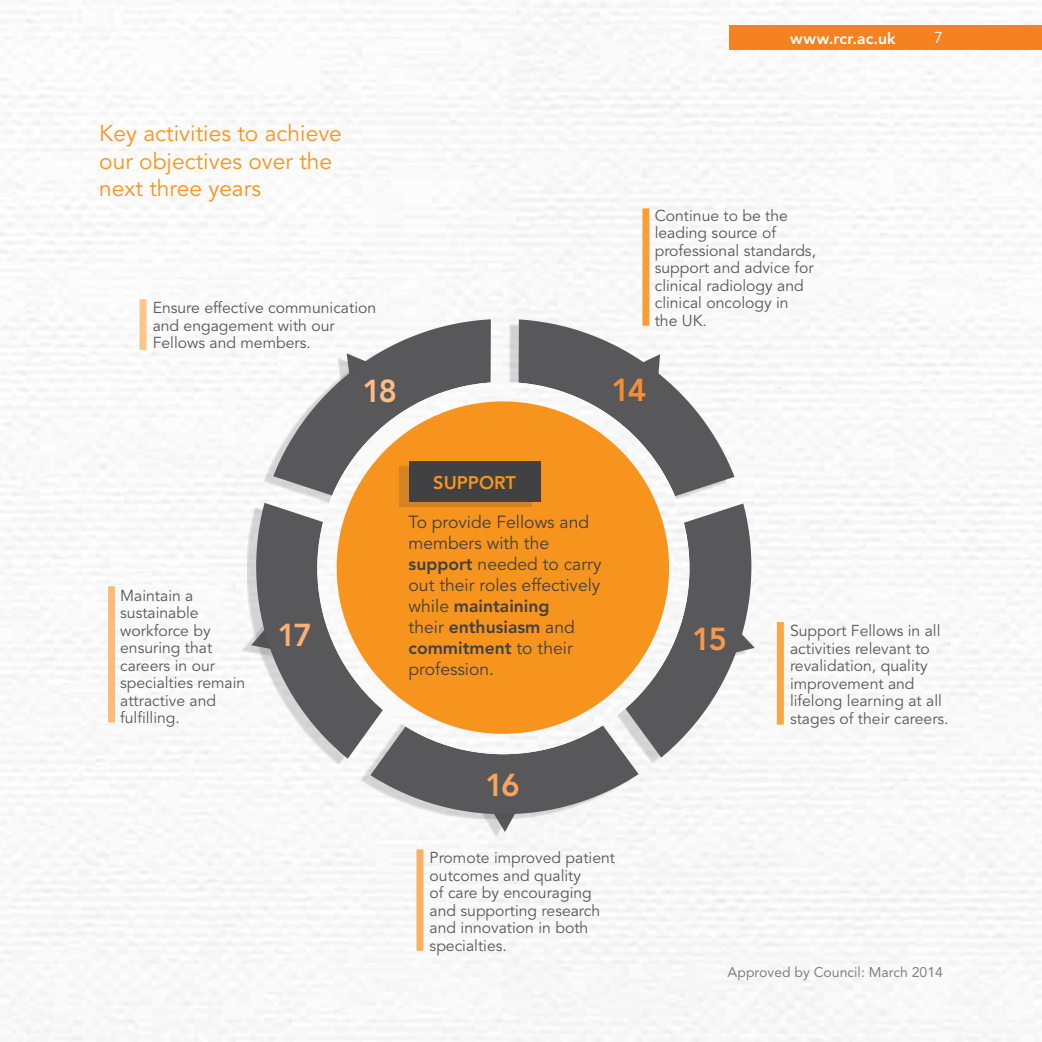
<style>
.page{position:relative;width:1042px;height:1042px;background:#fff}
.page>*{position:absolute;margin:0;border:0;box-sizing:border-box;transform-origin:0 0}
.t1{font:800 31.5px "Avenir LT Std";color:#fcbc86}
.t2{font:800 31.5px "Avenir LT Std";color:#f78d33}
.t3{font:800 31.5px "Avenir LT Std";color:#fab072}
.t4{font:800 31.5px "Avenir LT Std";color:#f89848}
.t5{font:800 31.5px "Avenir LT Std";color:#f9a45e}
.t6{font:22.75px/27.3px "Avenir LT Std";color:#f7941e}
.t7{font:800 18.2px "Avenir LT Std";color:#f7941e}
.t8{font:17.5px/21px "Avenir LT Std";color:#414042}
.t9{font:15.75px/17.5px "Avenir LT Std";color:#58585b}
.t10{font:800 15.75px "Avenir LT Std";letter-spacing:.01em;color:#fff}
.t11{font:15.75px "Avenir LT Std";color:#fff}
.t12{font:14px "Avenir LT Std";color:#808285}
.s1{font-weight:800}
</style>
<div class="page">
<div style="left:242px;top:619px;width:41px;height:38px;background:#414042;opacity:.2"></div>
<div style="left:475px;top:800px;width:41px;height:36px;background:#414042;opacity:.2"></div>
<svg style="left:484px;top:819px;width:40px;height:13px"></svg>
<svg style="left:751px;top:618px;width:4px;height:37px"></svg>
<svg style="left:638px;top:503px;width:113px;height:254px;fill:#58585b"></svg>
<div style="left:361px;top:595px;width:269px;height:224px;background:#414042;opacity:.2"></div>
<svg style="left:370px;top:696px;width:268px;height:118px;fill:#58585b"></svg>
<svg style="left:518px;top:319px;width:216px;height:228px;fill:#58585b"></svg>
<div style="left:247px;top:507px;width:225px;height:256px;background:#414042;opacity:.2"></div>
<svg style="left:256px;top:503px;width:225px;height:255px;fill:#58585b"></svg>
<div style="left:264px;top:324px;width:218px;height:228px;background:#414042;opacity:.2"></div>
<svg style="left:273px;top:319px;width:218px;height:228px;fill:#58585b"></svg>
<img style="left:317px;top:382px;width:372px;height:372px;border-radius:186px">
<div style="left:337px;top:401px;width:332px;height:333px;background:#f7941e;border-radius:50%"></div>
<div style="left:400px;top:466px;width:132px;height:41px;background:#d38325"></div>
<div style="left:408px;top:461px;width:132px;height:41px;background:#414042"></div>
<div style="left:777px;top:622px;width:7px;height:103px;background:#faa74a"></div>
<div style="left:416px;top:849px;width:7px;height:102px;background:#fbb161"></div>
<div style="left:108px;top:586px;width:7px;height:136px;background:#fcbb76"></div>
<div style="left:140px;top:299px;width:7px;height:51px;background:#fdc689"></div>
<div style="left:729px;top:25px;width:313px;height:25px;background:#f58220"></div>
<div style="left:642px;top:208px;width:7px;height:118px;background:#f99d34"></div>
<p class="t10" style="left:790px;top:29px;width:107px">www.rcr.ac.uk</p>
<p class="t11" style="left:934px;top:28px;width:10px">7</p>
<h2 class="t6" style="left:99px;top:120px;width:244px">Key activities to achieve our objectives over the next three years</h2>
<p class="t9" style="left:153px;top:300px;width:225px">Ensure effective communication and engagement with our<br>Fellows and members.</p>
<p class="t9" style="left:655px;top:207px;width:163px">Continue to be the leading source of professional standards, support and advice for clinical radiology and clinical oncology in<br>the UK.</p>
<h1 class="t1" style="left:362px;top:372px;width:36px">18</h1>
<h1 class="t2" style="left:611px;top:371px;width:36px">14</h1>
<p class="t9" style="left:120px;top:587px;width:127px">Maintain a sustainable workforce by ensuring that careers in our specialties remain attractive and fulfilling.</p>
<p class="t7" style="left:433px;top:471px;width:84px">SUPPORT</p>
<p class="t8" style="left:408px;top:512px;width:194px">To provide Fellows and members with the <span class="s1">support</span> needed to carry out their roles effectively while <span class="s1">maintaining<br></span>their <span class="s1">enthusiasm</span> and <span class="s1">commitment</span> to their profession.</p>
<h1 class="t3" style="left:277px;top:616px;width:36px">17</h1>
<h1 class="t4" style="left:692px;top:621px;width:36px">15</h1>
<h1 class="t5" style="left:485px;top:766px;width:36px">16</h1>
<p class="t9" style="left:430px;top:850px;width:187px">Promote improved patient outcomes and quality<br>of care by encouraging and supporting research and innovation in both specialties.</p>
<p class="t9" style="left:790px;top:622px;width:160px">Support Fellows in all activities relevant to revalidation, quality improvement and lifelong learning at all stages of their careers.</p>
<p class="t12" style="left:727px;top:963px;width:217px">Approved by Council: March 2014</p>
</div>
